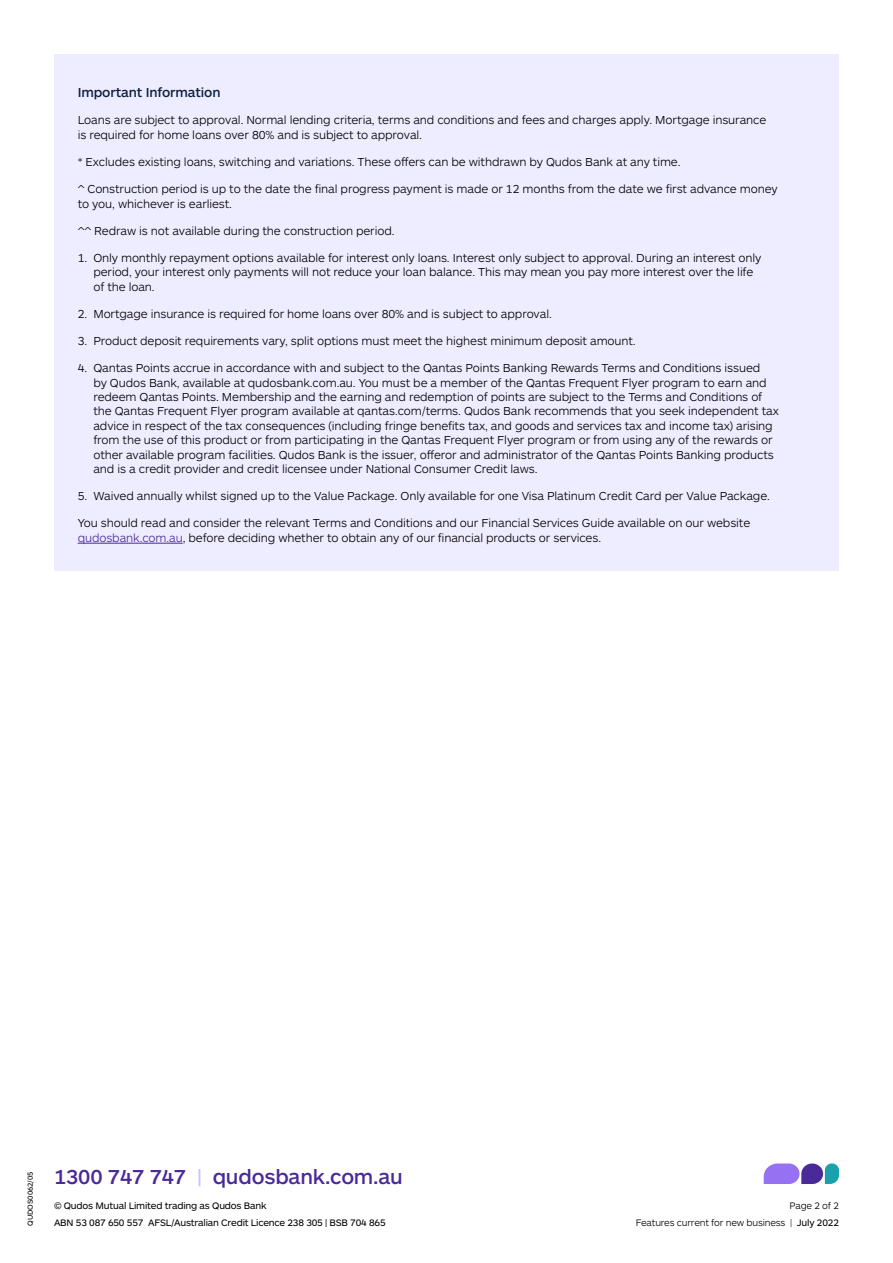
<style>
.page{position:relative;width:893px;height:1263px;background:#fff}
.page>*{position:absolute;margin:0;border:0;box-sizing:border-box;transform-origin:0 0}
.t1{font:500 21px "ARS Maquette";letter-spacing:-.01em;color:#4a2999}
.t2{font:500 13.5px "ARS Maquette";letter-spacing:-.01em;color:#0c1f3d}
.t3{font:300 12px/14.4px "ARS Maquette";letter-spacing:-.01em;color:#000}
.t4{font:9.75px/17px "ARS Maquette";letter-spacing:-.02em;color:#000}
.t5{font:300 9.75px "ARS Maquette";letter-spacing:-.02em;color:#000}
.t6{font:7.5px "ARS Maquette";letter-spacing:-.01em;color:#000}
.s1{color:#4a2a99}
.s2{color:#c7c2ff}
.s3{font-weight:400}
</style>
<div class="page">
<svg style="left:764px;top:1163px;width:75px;height:21px;background:#8483d3"></svg>
<div style="left:54px;top:54px;width:785px;height:517px;background:#eeecff"></div>
<hr style="left:78px;top:543px;width:105px;height:1px;background:#4a2a99">
<p class="t2" style="left:78px;top:84px;width:144px">Important Information</p>
<p class="t3" style="left:78px;top:112px;width:690px">Loans are subject to approval. Normal lending criteria, terms and conditions and fees and charges apply. Mortgage insurance is required for home loans over 80% and is subject to approval.</p>
<p class="t3" style="left:78px;top:154px;width:604px">* Excludes existing loans, switching and variations. These offers can be withdrawn by Qudos Bank at any time.</p>
<p class="t3" style="left:78px;top:181px;width:701px">^ Construction period is up to the date the final progress payment is made or 12 months from the date we first advance money to you, whichever is earliest.</p>
<p class="t3" style="left:78px;top:223px;width:318px">^^ Redraw is not available during the construction period.</p>
<p class="t3" style="left:93px;top:250px;width:669px;text-indent:-16px">1. Only monthly repayment options available for interest only loans. Interest only subject to approval. During an interest only period, your interest only payments will not reduce your loan balance. This may mean you pay more interest over the life of the loan.</p>
<p class="t3" style="left:78px;top:306px;width:476px">2. Mortgage insurance is required for home loans over 80% and is subject to approval.</p>
<p class="t3" style="left:78px;top:333px;width:559px">3. Product deposit requirements vary, split options must meet the highest minimum deposit amount.</p>
<p class="t3" style="left:93px;top:360px;width:687px;text-indent:-16px">4. Qantas Points accrue in accordance with and subject to the Qantas Points Banking Rewards Terms and Conditions issued<br>by Qudos Bank, available at qudosbank.com.au. You must be a member of the Qantas Frequent Flyer program to earn and redeem Qantas Points. Membership and the earning and redemption of points are subject to the Terms and Conditions of the Qantas Frequent Flyer program available at qantas.com/terms. Qudos Bank recommends that you seek independent tax advice in respect of the tax consequences (including fringe benefits tax, and goods and services tax and income tax) arising from the use of this product or from participating in the Qantas Frequent Flyer program or from using any of the rewards or other available program facilities. Qudos Bank is the issuer, offeror and administrator of the Qantas Points Banking products and is a credit provider and credit licensee under National Consumer Credit laws.</p>
<p class="t3" style="left:78px;top:488px;width:694px">5. Waived annually whilst signed up to the Value Package. Only available for one Visa Platinum Credit Card per Value Package.</p>
<p class="t3" style="left:78px;top:515px;width:674px">You should read and consider the relevant Terms and Conditions and our Financial Services Guide available on our website <span class="s1">qudosbank.com.au</span>, before deciding whether to obtain any of our financial products or services.</p>
<p class="t6" style="left:26px;top:1226px;width:56px;rotate:-90deg">QUDOS0062/05</p>
<h1 class="t1" style="left:54px;top:1163px;width:350px">1300 747 747 <span class="s2">|</span> qudosbank.com.au</h1>
<p class="t4" style="left:54px;top:1196px;width:333px">© Qudos Mutual Limited trading as Qudos Bank<br>ABN 53 087 650 557 AFSL/Australian Credit Licence 238 305 | BSB 704 865</p>
<p class="t5" style="left:789px;top:1199px;width:51px">Page 2 of 2</p>
<p class="t5" style="left:636px;top:1216px;width:205px">Features current for new business | <span class="s3">July 2022</span></p>
</div>
